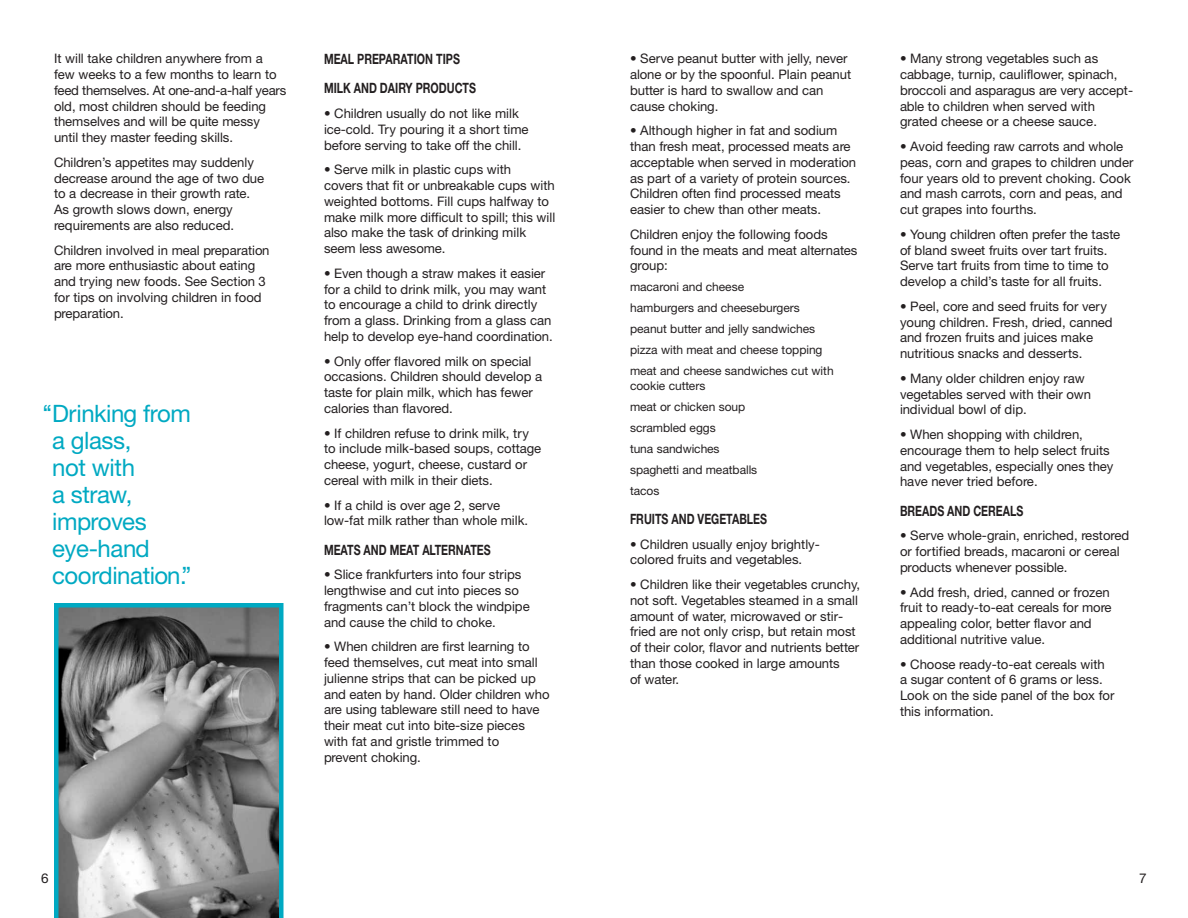
<style>
.page{position:relative;width:1188px;height:918px;background:#fff}
.page>*{position:absolute;margin:0;border:0;box-sizing:border-box;transform-origin:0 0}
.t1{font:24px/27px "Helvetica Neue";letter-spacing:-.015em;color:#00a9c2}
.t2{font:700 14.25px/29.2px "Helvetica Neue";color:#231f20;scale:.75 1}
.t3{font:13.5px "Helvetica Neue";color:#231f20}
.t4{font:13.2px/15.8px "Helvetica Neue";color:#231f20}
.t5{font:12px/21px "Helvetica Neue";color:#231f20}
</style>
<div class="page">
<svg style="left:54px;top:603px;width:230px;height:315px;background:#7d8687"></svg>
<p class="t4" style="left:54px;top:52px;width:234px">It will take children anywhere from a few weeks to a few months to learn to feed themselves. At one-and-a-half years old, most children should be feeding themselves and will be quite messy until they master feeding skills.</p>
<p class="t4" style="left:54px;top:156px;width:212px">Children’s appetites may suddenly decrease around the age of two due to a decrease in their growth rate.<br>As growth slows down, energy requirements are also reduced.</p>
<p class="t4" style="left:54px;top:243px;width:217px">Children involved in meal preparation are more enthusiastic about eating and trying new foods. See Section 3 for tips on involving children in food preparation.</p>
<h1 class="t1" style="left:52px;top:402px;width:141px;text-indent:-10px">‘‘Drinking from a glass,<br>not with<br>a straw, improves eye-hand coordination.’’</h1>
<p class="t2" style="left:324px;top:46px;width:204px">MEAL PREPARATION TIPS<br>MILK AND DAIRY PRODUCTS</p>
<p class="t4" style="left:324px;top:107px;width:206px">• Children usually do not like milk ice-cold. Try pouring it a short time before serving to take off the chill.</p>
<p class="t4" style="left:324px;top:163px;width:233px">• Serve milk in plastic cups with<br>covers that fit or unbreakable cups with weighted bottoms. Fill cups halfway to make milk more difficult to spill; this will also make the task of drinking milk seem less awesome.</p>
<p class="t4" style="left:324px;top:267px;width:230px">• Even though a straw makes it easier for a child to drink milk, you may want to encourage a child to drink directly from a glass. Drinking from a glass can help to develop eye-hand coordination.</p>
<p class="t4" style="left:324px;top:354px;width:220px">• Only offer flavored milk on special occasions. Children should develop a taste for plain milk, which has fewer calories than flavored.</p>
<p class="t4" style="left:324px;top:426px;width:219px">• If children refuse to drink milk, try to include milk-based soups, cottage cheese, yogurt, cheese, custard or cereal with milk in their diets.</p>
<p class="t4" style="left:324px;top:498px;width:206px">• If a child is over age 2, serve low-fat milk rather than whole milk.</p>
<p class="t2" style="left:324px;top:536px;width:224px">MEATS AND MEAT ALTERNATES</p>
<p class="t4" style="left:324px;top:568px;width:207px">• Slice frankfurters into four strips lengthwise and cut into pieces so fragments can’t block the windpipe and cause the child to choke.</p>
<p class="t4" style="left:324px;top:640px;width:227px">• When children are first learning to feed themselves, cut meat into small julienne strips that can be picked up and eaten by hand. Older children who are using tableware still need to have their meat cut into bite-size pieces with fat and gristle trimmed to<br>prevent choking.</p>
<p class="t3" style="left:41px;top:873px;width:9px">6</p>
<p class="t4" style="left:630px;top:52px;width:223px">• Serve peanut butter with jelly, never alone or by the spoonful. Plain peanut butter is hard to swallow and can cause choking.</p>
<p class="t4" style="left:630px;top:124px;width:227px">• Although higher in fat and sodium than fresh meat, processed meats are acceptable when served in moderation as part of a variety of protein sources.<br>Children often find processed meats easier to chew than other meats.</p>
<p class="t4" style="left:630px;top:228px;width:229px">Children enjoy the following foods found in the meats and meat alternates group:</p>
<p class="t5" style="left:630px;top:278px;width:205px">macaroni and cheese<br>hamburgers and cheeseburgers peanut butter and jelly sandwiches pizza with meat and cheese topping meat and cheese sandwiches cut with</p>
<p class="t5" style="left:630px;top:376px;width:129px">cookie cutters<br>meat or chicken soup scrambled eggs<br>tuna sandwiches spaghetti and meatballs tacos</p>
<p class="t2" style="left:630px;top:505px;width:184px">FRUITS AND VEGETABLES</p>
<p class="t4" style="left:630px;top:537px;width:191px">• Children usually enjoy brightly&shy;colored fruits and vegetables.</p>
<p class="t4" style="left:630px;top:578px;width:232px">• Children like their vegetables crunchy, not soft. Vegetables steamed in a small amount of water, microwaved or stir&shy;fried are not only crisp, but retain most of their color, flavor and nutrients better than those cooked in large amounts<br>of water.</p>
<p class="t4" style="left:900px;top:52px;width:235px">• Many strong vegetables such as cabbage, turnip, cauliflower, spinach, broccoli and asparagus are very accept&shy;able to children when served with grated cheese or a cheese sauce.</p>
<p class="t4" style="left:900px;top:140px;width:235px">• Avoid feeding raw carrots and whole peas, corn and grapes to children under four years old to prevent choking. Cook and mash carrots, corn and peas, and cut grapes into fourths.</p>
<p class="t4" style="left:900px;top:228px;width:222px">• Young children often prefer the taste of bland sweet fruits over tart fruits.<br>Serve tart fruits from time to time to develop a child’s taste for all fruits.</p>
<p class="t4" style="left:900px;top:300px;width:214px">• Peel, core and seed fruits for very young children. Fresh, dried, canned and frozen fruits and juices make nutritious snacks and desserts.</p>
<p class="t4" style="left:900px;top:372px;width:193px">• Many older children enjoy raw vegetables served with their own individual bowl of dip.</p>
<p class="t4" style="left:900px;top:428px;width:215px">• When shopping with children, encourage them to help select fruits and vegetables, especially ones they have never tried before.</p>
<p class="t2" style="left:900px;top:497px;width:166px">BREADS AND CEREALS</p>
<p class="t4" style="left:900px;top:529px;width:231px">• Serve whole-grain, enriched, restored or fortified breads, macaroni or cereal products whenever possible.</p>
<p class="t4" style="left:900px;top:585px;width:213px">• Add fresh, dried, canned or frozen fruit to ready-to-eat cereals for more appealing color, better flavor and additional nutritive value.</p>
<p class="t4" style="left:900px;top:657px;width:216px">• Choose ready-to-eat cereals with a sugar content of 6 grams or less.<br>Look on the side panel of the box for this information.</p>
<p class="t3" style="left:1139px;top:873px;width:9px">7</p>
</div>
